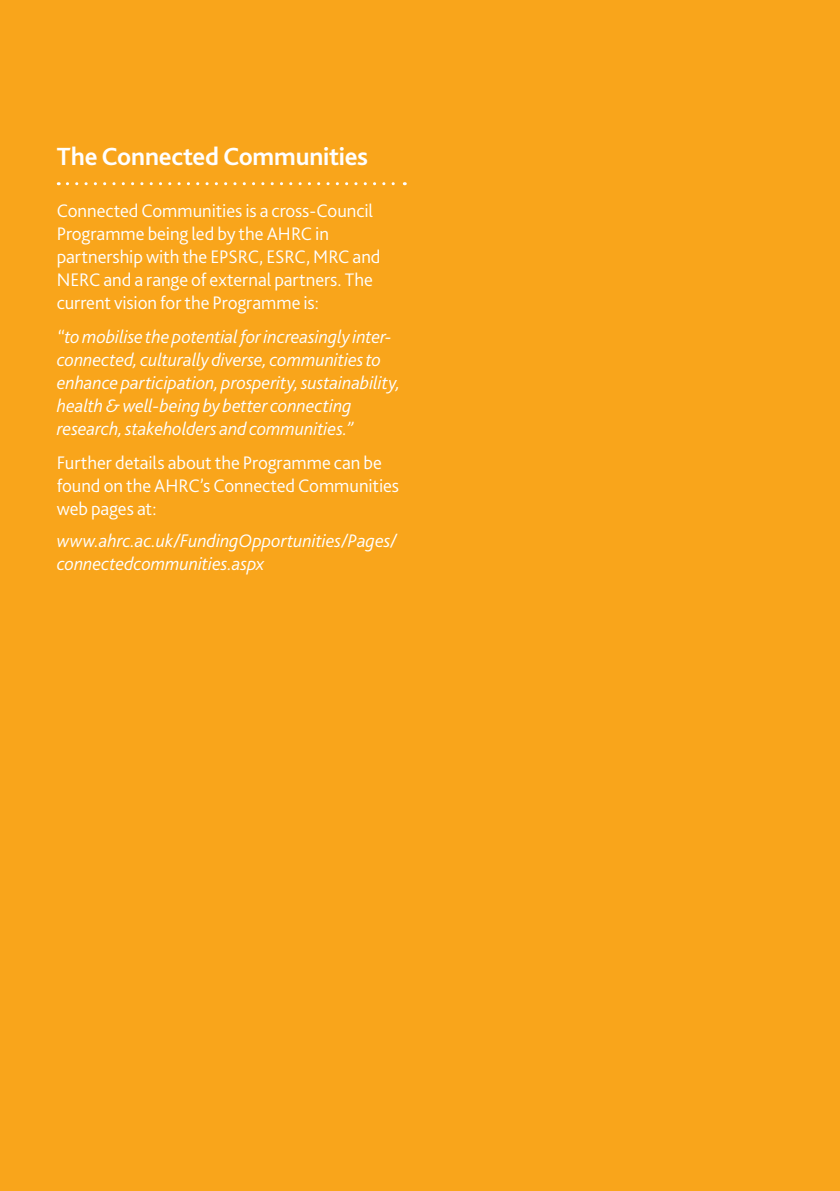
<style>
.page{position:relative;width:840px;height:1191px;background:#fff}
.page>*{position:absolute;margin:0;border:0;box-sizing:border-box;transform-origin:0 0}
.Subheading{font:700 26px "Bliss 2";letter-spacing:-.01em;color:#fff}
.Copy{font:italic 300 19px/23px "Bliss 2";letter-spacing:-.005em;color:#fff}
.Copy-2{font:300 19px/23px "Bliss 2";letter-spacing:-.005em;color:#fff}
</style>
<div class="page">
<div style="left:0;top:0;width:839px;height:1191px;background:#f9a51b"></div>
<svg style="left:67px;top:182px;width:338px;height:3px"></svg>
<p class="Subheading" style="left:57px;top:140px;width:313px">The Connected Communities</p>
<p class="Copy-2" style="left:57px;top:198px;width:325px">Connected Communities is a cross-Council Programme being led by the AHRC in partnership with the EPSRC, ESRC, MRC and NERC and a range of external partners. The current vision for the Programme is:</p>
<p class="Copy" style="left:57px;top:325px;width:345px">“to mobilise the potential for increasingly inter&shy;connected, culturally diverse, communities to enhance participation, prosperity, sustainability, health &amp; well-being by better connecting research, stakeholders and communities.”</p>
<p class="Copy-2" style="left:57px;top:451px;width:344px">Further details about the Programme can be found on the AHRC’s Connected Communities web pages at:</p>
<p class="Copy" style="left:57px;top:528px;width:342px">www.ahrc.ac.uk/FundingOpportunities/Pages/ connectedcommunities.aspx</p>
</div>
